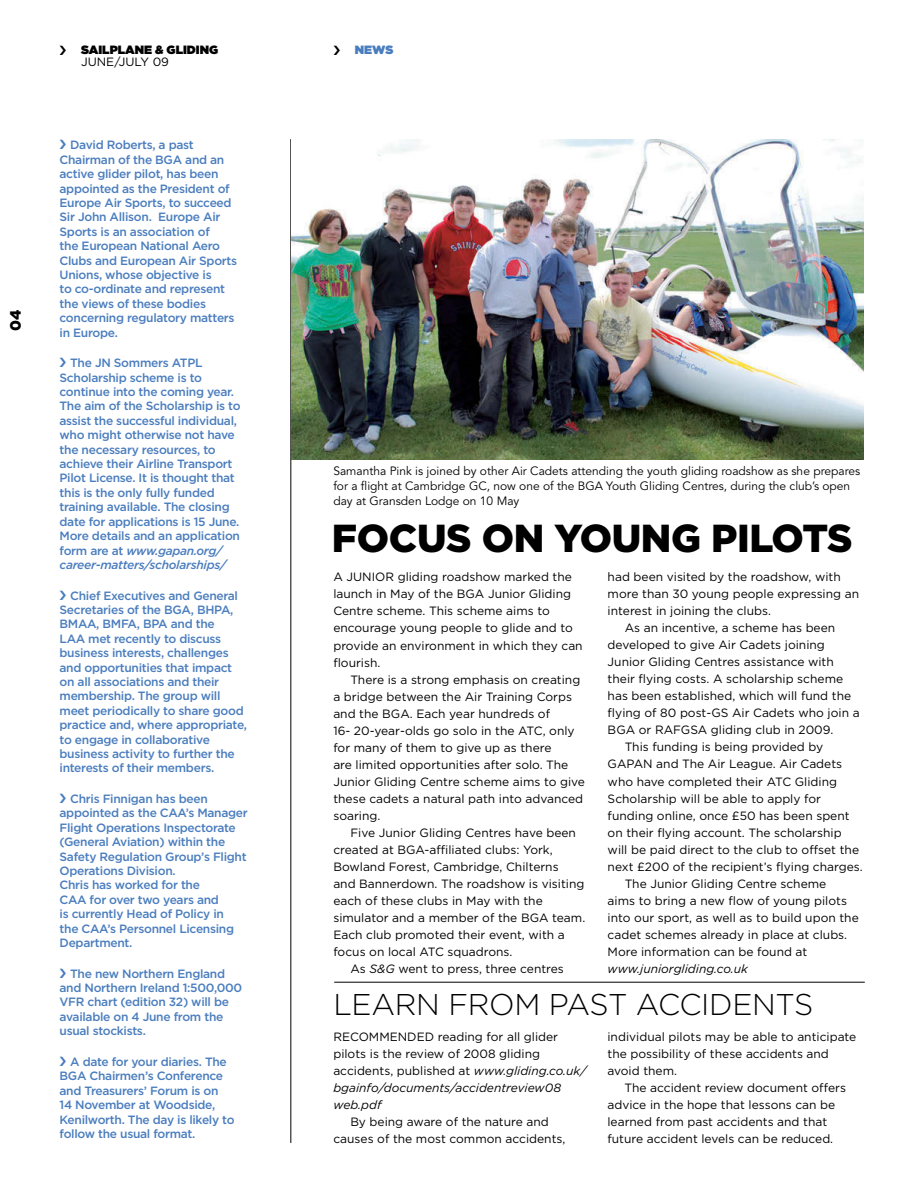
<style>
.page{position:relative;width:915px;height:1191px;background:#fff}
.page>*{position:absolute;margin:0;border:0;box-sizing:border-box;transform-origin:0 0}
.t1{font:900 39px "Gotham";letter-spacing:-.01em;color:#000}
.t2{font:300 30px "Gotham";letter-spacing:-.01em;color:#000}
.t3{font:900 15px "Gotham";color:#000}
.t4{font:12px/17px "Gotham";color:#000}
.t5{font:500 12px/14.4px "Gotham";letter-spacing:-.025em;color:#4a7dbe}
.t6{font:12px/15px "Avenir";color:#000}
.t7{font:italic 12px "Gotham";color:#000}
.t8{font:900 12px "Gotham";color:#000}
.t9{font:900 12px "Gotham";color:#4a7dbe}
.s1{font-style:italic}
</style>
<div class="page">
<hr style="left:334px;top:981px;width:530px;height:1px;background:#000">
<hr style="left:290px;top:139px;width:1px;height:1004px;background:#000">
<img style="left:291px;top:139px;width:572px;height:320px">
<p class="t3" style="left:7px;top:330px;width:23px;rotate:-90deg">04</p>
<p class="t8" style="left:81px;top:42px;width:138px">SAILPLANE &amp; GLIDING</p>
<p class="t9" style="left:355px;top:42px;width:40px">NEWS</p>
<p class="t4" style="left:81px;top:53px;width:89px">JUNE/JULY 09</p>
<p class="t5" style="left:60px;top:138px;width:179px;text-indent:11px">David Roberts, a past<br>Chairman of the BGA and an active glider pilot, has been appointed as the President of<br>Europe Air Sports, to succeed<br>Sir John Allison. Europe Air<br>Sports is an association of<br>the European National Aero<br>Clubs and European Air Sports<br>Unions, whose objective is<br>to co-ordinate and represent the views of these bodies concerning regulatory matters in Europe.</p>
<p class="t5" style="left:60px;top:355px;width:182px;text-indent:11px">The JN Sommers ATPL<br>Scholarship scheme is to continue into the coming year.<br>The aim of the Scholarship is to assist the successful individual, who might otherwise not have the necessary resources, to achieve their Airline Transport<br>Pilot License. It is thought that this is the only fully funded training available. The closing date for applications is 15 June.<br>More details and an application form are at <span class="s1">www.gapan.org/ career-matters/scholarships/</span></p>
<p class="t5" style="left:60px;top:588px;width:189px;text-indent:11px">Chief Executives and General<br>Secretaries of the BGA, BHPA,<br>BMAA, BMFA, BPA and the<br>LAA met recently to discuss business interests, challenges and opportunities that impact on all associations and their membership. The group will meet periodically to share good practice and, where appropriate, to engage in collaborative business activity to further the interests of their members.</p>
<p class="t5" style="left:60px;top:791px;width:190px;text-indent:11px">Chris Finnigan has been appointed as the CAA’s Manager<br>Flight Operations Inspectorate (General Aviation) within the<br>Safety Regulation Group’s Flight<br>Operations Division.<br>Chris has worked for the<br>CAA for over two years and<br>is currently Head of Policy in<br>the CAA’s Personnel Licensing<br>Department.</p>
<p class="t5" style="left:60px;top:966px;width:184px;text-indent:11px">The new Northern England and Northern Ireland 1:500,000<br>VFR chart (edition 32) will be available on 4 June from the usual stockists.</p>
<p class="t5" style="left:60px;top:1054px;width:176px;text-indent:11px">A date for your diaries. The<br>BGA Chairmen’s Conference and Treasurers’ Forum is on<br>14 November at Woodside,<br>Kenilworth. The day is likely to follow the usual format.</p>
<p class="t6" style="left:333px;top:464px;width:528px">Samantha Pink is joined by other Air Cadets attending the youth gliding roadshow as she prepares for a flight at Cambridge GC, now one of the BGA Youth Gliding Centres, during the club’s open day at Gransden Lodge on 10 May</p>
<h1 class="t1" style="left:332px;top:515px;width:522px">FOCUS ON YOUNG PILOTS</h1>
<p class="t4" style="left:333px;top:568px;width:251px;text-indent:38px">ior gliding roadshow marked the launch in May of the BGA Junior Gliding<br>Centre scheme. This scheme aims to encourage young people to glide and to provide an environment in which they can flourish.</p>
<p class="t4" style="left:333px;top:670px;width:253px;text-indent:17px">There is a strong emphasis on creating a bridge between the Air Training Corps and the BGA. Each year hundreds of<br>16- 20-year-olds go solo in the ATC, only for many of them to give up as there<br>are limited opportunities after solo. The Junior Gliding Centre scheme aims to give these cadets a natural path into advanced soaring.</p>
<p class="t4" style="left:350px;top:823px;width:227px">Five Junior Gliding Centres have been</p>
<p class="t4" style="left:333px;top:840px;width:221px">created at BGA-affiliated clubs: York,</p>
<p class="t4" style="left:333px;top:857px;width:227px">Bowland Forest, Cambridge, Chilterns</p>
<p class="t4" style="left:333px;top:874px;width:252px">and Bannerdown. The roadshow is visiting</p>
<p class="t4" style="left:333px;top:891px;width:211px">each of these clubs in May with the</p>
<p class="t4" style="left:333px;top:908px;width:253px">simulator and a member of the BGA team.</p>
<p class="t4" style="left:333px;top:925px;width:233px">Each club promoted their event, with a</p>
<p class="t4" style="left:333px;top:942px;width:181px">focus on local ATC squadrons.</p>
<p class="t4" style="left:350px;top:959px;width:215px">As <span class="s1">S&amp;G</span> went to press, three centres</p>
<p class="t4" style="left:333px;top:568px;width:22px">A jun</p>
<p class="t4" style="left:607px;top:568px;width:234px">had been visited by the roadshow, with</p>
<p class="t4" style="left:607px;top:585px;width:253px">more than 30 young people expressing an</p>
<p class="t4" style="left:607px;top:602px;width:165px">interest in joining the clubs.</p>
<p class="t4" style="left:624px;top:619px;width:212px">As an incentive, a scheme has been</p>
<p class="t4" style="left:607px;top:636px;width:219px">developed to give Air Cadets joining</p>
<p class="t4" style="left:607px;top:653px;width:228px">Junior Gliding Centres assistance with</p>
<p class="t4" style="left:607px;top:670px;width:237px">their flying costs. A scholarship scheme</p>
<p class="t4" style="left:607px;top:687px;width:245px">has been established, which will fund the</p>
<p class="t4" style="left:607px;top:704px;width:253px">flying of 80 post-GS Air Cadets who join a</p>
<p class="t4" style="left:607px;top:721px;width:227px">BGA or RAFGSA gliding club in 2009.</p>
<p class="t4" style="left:624px;top:738px;width:200px">This funding is being provided by</p>
<p class="t4" style="left:607px;top:755px;width:236px">GAPAN and The Air League. Air Cadets</p>
<p class="t4" style="left:607px;top:772px;width:231px">who have completed their ATC Gliding</p>
<p class="t4" style="left:607px;top:789px;width:215px">Scholarship will be able to apply for</p>
<p class="t4" style="left:607px;top:806px;width:243px">funding online, once £50 has been spent</p>
<p class="t4" style="left:607px;top:823px;width:235px">on their flying account. The scholarship</p>
<p class="t4" style="left:607px;top:840px;width:253px">will be paid direct to the club to offset the</p>
<p class="t4" style="left:607px;top:857px;width:256px">next £200 of the recipient’s flying charges.</p>
<p class="t4" style="left:624px;top:874px;width:203px">The Junior Gliding Centre scheme</p>
<p class="t4" style="left:607px;top:891px;width:241px">aims to bring a new flow of young pilots</p>
<p class="t4" style="left:607px;top:908px;width:252px">into our sport, as well as to build upon the</p>
<p class="t4" style="left:607px;top:925px;width:241px">cadet schemes already in place at clubs.</p>
<p class="t4" style="left:607px;top:942px;width:201px">More information can be found at</p>
<p class="t7" style="left:607px;top:961px;width:142px">www.juniorgliding.co.uk</p>
<h2 class="t2" style="left:333px;top:988px;width:481px">LEARN FROM PAST ACCIDENTS</h2>
<p class="t4" style="left:333px;top:1028px;width:254px">recommen ded reading for all glider pilots is the review of 2008 gliding accidents, published at <span class="s1">www.gliding.co.uk/ bgainfo/documents/accidentreview08 web.pdf</span></p>
<p class="t4" style="left:333px;top:1113px;width:233px;text-align:center">By being aware of the nature and causes of the most common accidents,</p>
<p class="t4" style="left:607px;top:1028px;width:250px">individual pilots may be able to anticipate the possibility of these accidents and avoid them.</p>
<p class="t4" style="left:607px;top:1079px;width:240px;text-indent:17px">The accident review document offers advice in the hope that lessons can be learned from past accidents and that future accident levels can be reduced.</p>
</div>
